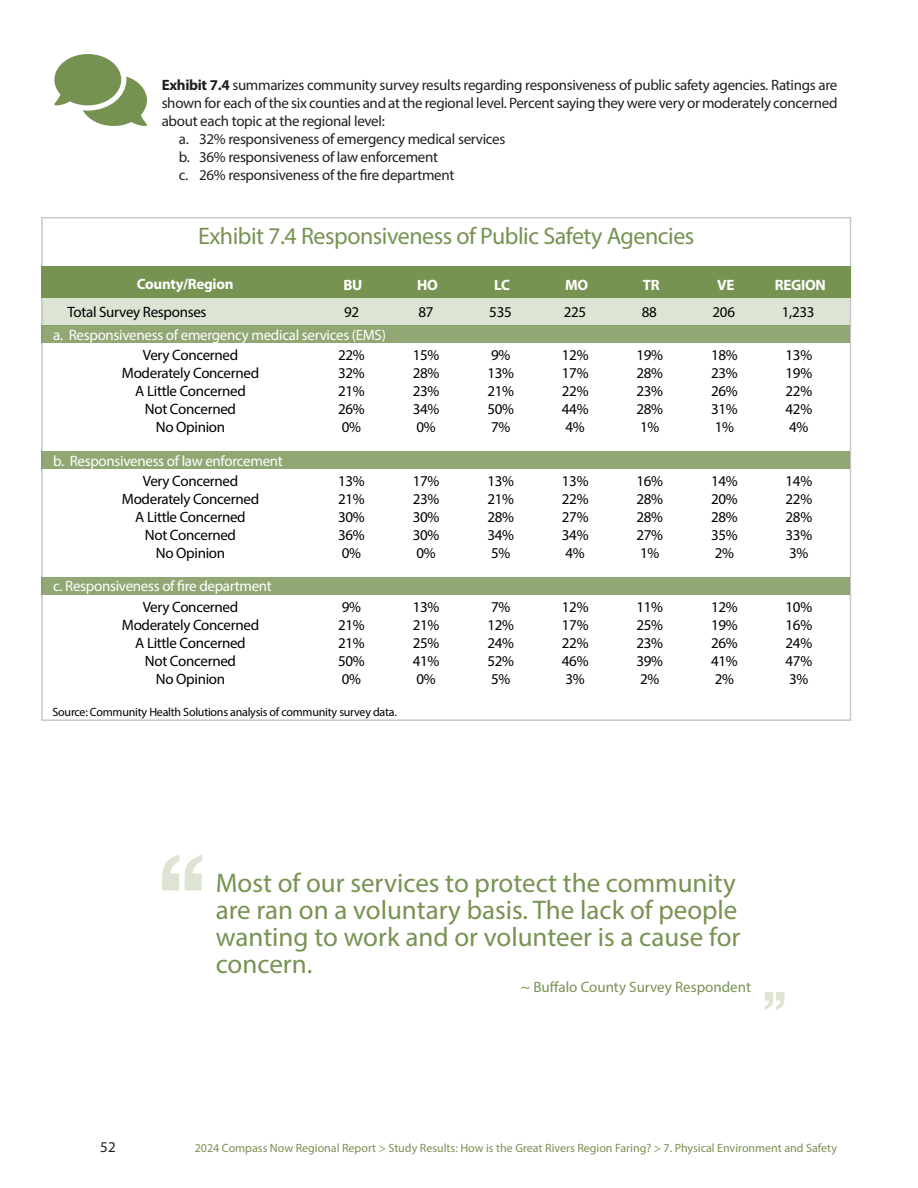
<style>
.page{position:relative;width:918px;height:1188px;background:#fff}
.page>*{position:absolute;margin:0;border:0;box-sizing:border-box;transform-origin:0 0}
.t1{font:27px/27px "Myriad Pro";color:#769352}
.t2{font:24px "Myriad Pro";letter-spacing:-.02em;color:#769352}
.t3{font:15px "Myriad Pro";letter-spacing:-.02em;color:#000}
.t4{font:15px/18px "Myriad Pro";letter-spacing:-.02em;color:#231f20;text-align:justify}
.t5{font:15px "Myriad Pro";letter-spacing:-.02em;color:#fff}
.t6{font:700 15px "Myriad Pro";letter-spacing:-.02em;color:#fff}
.t7{font:15px "Myriad Pro";color:#769352}
.t8{font:12px "Myriad Pro";color:#759251}
.t9{font:12px "Myriad Pro";letter-spacing:-.02em;color:#000}
.s1{font-weight:700}
</style>
<div class="page">
<div style="left:41px;top:297px;width:810px;height:29px;background:#dde4d4"></div>
<svg style="left:54px;top:54px;width:93px;height:72px"></svg>
<div style="left:41px;top:326px;width:809px;height:18px;background:#91a874"></div>
<div style="left:41px;top:451px;width:809px;height:18px;background:#91a874"></div>
<div style="left:41px;top:577px;width:809px;height:18px;background:#91a874"></div>
<div style="left:41px;top:266px;width:810px;height:31px;background:#769352"></div>
<svg style="left:162px;top:854px;width:40px;height:36px"></svg>
<svg style="left:764px;top:992px;width:21px;height:18px"></svg>
<p class="t4" style="left:162px;top:76px;width:677px"><span class="s1">Exhibit 7.4</span> summarizes community survey results regarding responsiveness of public safety agencies. Ratings are shown for each of the six counties and at the regional level. Percent saying they were very or moderately concerned about each topic at the regional level:</p>
<p class="t4" style="left:179px;top:130px;width:328px">a. 32% responsiveness of emergency medical services</p>
<p class="t4" style="left:179px;top:148px;width:261px">b. 36% responsiveness of law enforcement</p>
<p class="t4" style="left:179px;top:166px;width:277px">c. 26% responsiveness of the fire department</p>
<p class="t2" style="left:198px;top:221px;width:498px">Exhibit 7.4 Responsiveness of Public Safety Agencies</p>
<p class="t6" style="left:137px;top:274px;width:98px">County/Region</p>
<p class="t6" style="left:344px;top:275px;width:20px">BU</p>
<p class="t6" style="left:417px;top:275px;width:22px">HO</p>
<p class="t6" style="left:494px;top:275px;width:17px">LC</p>
<p class="t6" style="left:565px;top:275px;width:25px">MO</p>
<p class="t6" style="left:643px;top:275px;width:18px">TR</p>
<p class="t6" style="left:717px;top:275px;width:19px">VE</p>
<p class="t6" style="left:775px;top:275px;width:53px">REGION</p>
<p class="t3" style="left:67px;top:303px;width:141px">Total Survey Responses</p>
<p class="t3" style="left:344px;top:303px;width:17px">92</p>
<p class="t3" style="left:419px;top:303px;width:17px">87</p>
<p class="t3" style="left:489px;top:303px;width:24px">535</p>
<p class="t3" style="left:564px;top:303px;width:24px">225</p>
<p class="t3" style="left:642px;top:303px;width:17px">88</p>
<p class="t3" style="left:713px;top:303px;width:24px">206</p>
<p class="t3" style="left:782px;top:303px;width:34px">1,233</p>
<p class="t3" style="left:413px;top:346px;width:28px">15%</p>
<p class="t3" style="left:413px;top:364px;width:28px">28%</p>
<p class="t3" style="left:413px;top:382px;width:28px">23%</p>
<p class="t3" style="left:413px;top:400px;width:28px">34%</p>
<p class="t3" style="left:417px;top:418px;width:21px">0%</p>
<p class="t5" style="left:53px;top:326px;width:334px">a. Responsiveness of emergency medical services (EMS)</p>
<p class="t3" style="left:143px;top:346px;width:97px">Very Concerned</p>
<p class="t3" style="left:122px;top:364px;width:139px">Moderately Concerned</p>
<p class="t3" style="left:135px;top:382px;width:112px">A Little Concerned</p>
<p class="t3" style="left:145px;top:400px;width:93px">Not Concerned</p>
<p class="t3" style="left:156px;top:418px;width:71px">No Opinion</p>
<p class="t3" style="left:562px;top:346px;width:28px">12%</p>
<p class="t3" style="left:562px;top:364px;width:28px">17%</p>
<p class="t3" style="left:562px;top:382px;width:28px">22%</p>
<p class="t3" style="left:562px;top:400px;width:28px">44%</p>
<p class="t3" style="left:566px;top:418px;width:21px">4%</p>
<p class="t3" style="left:636px;top:346px;width:28px">19%</p>
<p class="t3" style="left:636px;top:364px;width:28px">28%</p>
<p class="t3" style="left:636px;top:382px;width:28px">23%</p>
<p class="t3" style="left:636px;top:400px;width:28px">28%</p>
<p class="t3" style="left:640px;top:418px;width:21px">1%</p>
<p class="t3" style="left:711px;top:346px;width:28px">18%</p>
<p class="t3" style="left:711px;top:364px;width:28px">23%</p>
<p class="t3" style="left:711px;top:382px;width:28px">26%</p>
<p class="t3" style="left:711px;top:400px;width:28px">31%</p>
<p class="t3" style="left:715px;top:418px;width:21px">1%</p>
<p class="t3" style="left:786px;top:346px;width:28px">13%</p>
<p class="t3" style="left:786px;top:364px;width:28px">19%</p>
<p class="t3" style="left:786px;top:382px;width:28px">22%</p>
<p class="t3" style="left:786px;top:400px;width:28px">42%</p>
<p class="t3" style="left:789px;top:418px;width:21px">4%</p>
<p class="t3" style="left:491px;top:346px;width:21px">9%</p>
<p class="t3" style="left:487px;top:364px;width:28px">13%</p>
<p class="t3" style="left:487px;top:382px;width:28px">21%</p>
<p class="t3" style="left:487px;top:400px;width:28px">50%</p>
<p class="t3" style="left:491px;top:418px;width:21px">7%</p>
<p class="t3" style="left:338px;top:346px;width:28px">22%</p>
<p class="t3" style="left:338px;top:364px;width:28px">32%</p>
<p class="t3" style="left:338px;top:382px;width:28px">21%</p>
<p class="t3" style="left:338px;top:400px;width:28px">26%</p>
<p class="t3" style="left:342px;top:418px;width:21px">0%</p>
<p class="t5" style="left:53px;top:452px;width:231px">b. Responsiveness of law enforcement</p>
<p class="t3" style="left:143px;top:472px;width:97px">Very Concerned</p>
<p class="t3" style="left:122px;top:490px;width:139px">Moderately Concerned</p>
<p class="t3" style="left:135px;top:508px;width:112px">A Little Concerned</p>
<p class="t3" style="left:145px;top:526px;width:93px">Not Concerned</p>
<p class="t3" style="left:156px;top:544px;width:71px">No Opinion</p>
<p class="t5" style="left:53px;top:577px;width:220px">c. Responsiveness of fire department</p>
<p class="t3" style="left:143px;top:598px;width:97px">Very Concerned</p>
<p class="t3" style="left:122px;top:616px;width:139px">Moderately Concerned</p>
<p class="t3" style="left:135px;top:634px;width:112px">A Little Concerned</p>
<p class="t3" style="left:145px;top:652px;width:93px">Not Concerned</p>
<p class="t3" style="left:156px;top:670px;width:71px">No Opinion</p>
<p class="t3" style="left:338px;top:472px;width:28px">13%</p>
<p class="t3" style="left:338px;top:490px;width:28px">21%</p>
<p class="t3" style="left:338px;top:508px;width:28px">30%</p>
<p class="t3" style="left:338px;top:526px;width:28px">36%</p>
<p class="t3" style="left:342px;top:544px;width:21px">0%</p>
<p class="t3" style="left:342px;top:598px;width:21px">9%</p>
<p class="t3" style="left:338px;top:616px;width:28px">21%</p>
<p class="t3" style="left:338px;top:634px;width:28px">21%</p>
<p class="t3" style="left:338px;top:652px;width:28px">50%</p>
<p class="t3" style="left:342px;top:670px;width:21px">0%</p>
<p class="t9" style="left:53px;top:704px;width:346px">Source: Community Health Solutions analysis of community survey data.</p>
<p class="t3" style="left:413px;top:472px;width:28px">17%</p>
<p class="t3" style="left:413px;top:490px;width:28px">23%</p>
<p class="t3" style="left:413px;top:508px;width:28px">30%</p>
<p class="t3" style="left:413px;top:526px;width:28px">30%</p>
<p class="t3" style="left:417px;top:544px;width:21px">0%</p>
<p class="t3" style="left:413px;top:598px;width:28px">13%</p>
<p class="t3" style="left:413px;top:616px;width:28px">21%</p>
<p class="t3" style="left:413px;top:634px;width:28px">25%</p>
<p class="t3" style="left:413px;top:652px;width:28px">41%</p>
<p class="t3" style="left:417px;top:670px;width:21px">0%</p>
<p class="t3" style="left:487px;top:472px;width:28px">13%</p>
<p class="t3" style="left:487px;top:490px;width:28px">21%</p>
<p class="t3" style="left:487px;top:508px;width:28px">28%</p>
<p class="t3" style="left:487px;top:526px;width:28px">34%</p>
<p class="t3" style="left:491px;top:544px;width:21px">5%</p>
<p class="t3" style="left:491px;top:598px;width:21px">7%</p>
<p class="t3" style="left:487px;top:616px;width:28px">12%</p>
<p class="t3" style="left:487px;top:634px;width:28px">24%</p>
<p class="t3" style="left:487px;top:652px;width:28px">52%</p>
<p class="t3" style="left:491px;top:670px;width:21px">5%</p>
<p class="t3" style="left:562px;top:472px;width:28px">13%</p>
<p class="t3" style="left:562px;top:490px;width:28px">22%</p>
<p class="t3" style="left:562px;top:508px;width:28px">27%</p>
<p class="t3" style="left:562px;top:526px;width:28px">34%</p>
<p class="t3" style="left:566px;top:544px;width:21px">4%</p>
<p class="t3" style="left:562px;top:598px;width:28px">12%</p>
<p class="t3" style="left:562px;top:616px;width:28px">17%</p>
<p class="t3" style="left:562px;top:634px;width:28px">22%</p>
<p class="t3" style="left:562px;top:652px;width:28px">46%</p>
<p class="t3" style="left:566px;top:670px;width:21px">3%</p>
<p class="t3" style="left:636px;top:472px;width:28px">16%</p>
<p class="t3" style="left:636px;top:490px;width:28px">28%</p>
<p class="t3" style="left:636px;top:508px;width:28px">28%</p>
<p class="t3" style="left:636px;top:526px;width:28px">27%</p>
<p class="t3" style="left:640px;top:544px;width:21px">1%</p>
<p class="t3" style="left:636px;top:598px;width:28px">11%</p>
<p class="t3" style="left:636px;top:616px;width:28px">25%</p>
<p class="t3" style="left:636px;top:634px;width:28px">23%</p>
<p class="t3" style="left:636px;top:652px;width:28px">39%</p>
<p class="t3" style="left:640px;top:670px;width:21px">2%</p>
<p class="t3" style="left:711px;top:472px;width:28px">14%</p>
<p class="t3" style="left:711px;top:490px;width:28px">20%</p>
<p class="t3" style="left:711px;top:508px;width:28px">28%</p>
<p class="t3" style="left:711px;top:526px;width:28px">35%</p>
<p class="t3" style="left:715px;top:544px;width:21px">2%</p>
<p class="t3" style="left:711px;top:598px;width:28px">12%</p>
<p class="t3" style="left:711px;top:616px;width:28px">19%</p>
<p class="t3" style="left:711px;top:634px;width:28px">26%</p>
<p class="t3" style="left:711px;top:652px;width:28px">41%</p>
<p class="t3" style="left:715px;top:670px;width:21px">2%</p>
<p class="t3" style="left:786px;top:472px;width:28px">14%</p>
<p class="t3" style="left:786px;top:490px;width:28px">22%</p>
<p class="t3" style="left:786px;top:508px;width:28px">28%</p>
<p class="t3" style="left:786px;top:526px;width:28px">33%</p>
<p class="t3" style="left:789px;top:544px;width:21px">3%</p>
<p class="t3" style="left:786px;top:598px;width:28px">10%</p>
<p class="t3" style="left:786px;top:616px;width:28px">16%</p>
<p class="t3" style="left:786px;top:634px;width:28px">24%</p>
<p class="t3" style="left:786px;top:652px;width:28px">47%</p>
<p class="t3" style="left:789px;top:670px;width:21px">3%</p>
<p class="t1" style="left:216px;top:869px;width:526px">Most of our services to protect the community are ran on a voluntary basis. The lack of people wanting to work and or volunteer is a cause for concern.</p>
<p class="t7" style="left:521px;top:978px;width:231px">~ Buffalo County Survey Respondent</p>
<p class="t4" style="left:100px;top:1138px;width:17px">52</p>
<p class="t8" style="left:195px;top:1141px;width:644px">2024 Compass Now Regional Report &gt; Study Results: How is the Great Rivers Region Faring? &gt; 7. Physical Environment and Safety</p>
</div>
